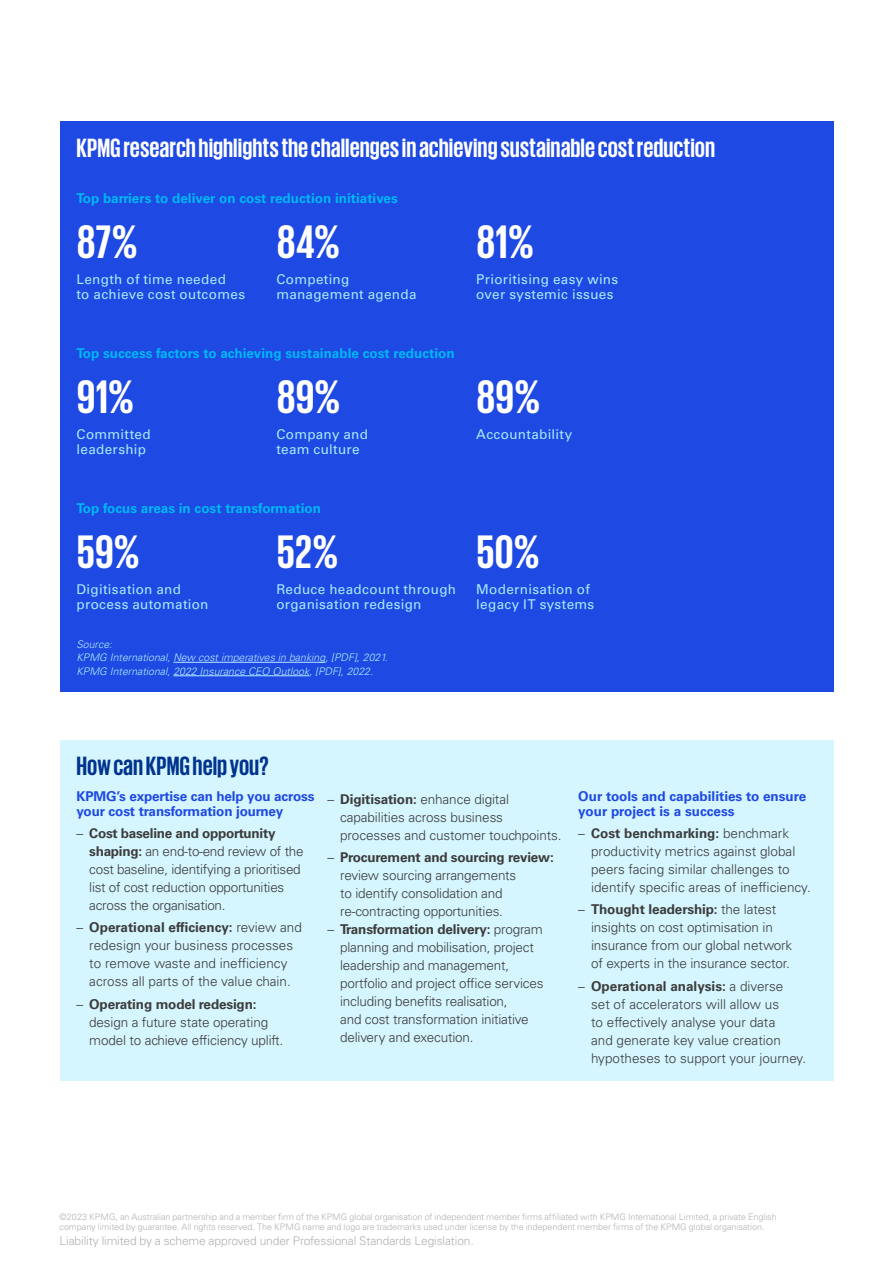
<style>
.page{position:relative;width:893px;height:1263px;background:#fff}
.page>*{position:absolute;margin:0;border:0;box-sizing:border-box;transform-origin:0 0}
.t1{font:700 48px "KPMG";letter-spacing:.005em;color:#fff}
.t2{font:700 27px "KPMG";color:#fff}
.t3{font:700 27px "KPMG";color:#00338d}
.t4{font:300 13.5px/18px "Univers LT Std";letter-spacing:-.01em;color:#3c3c3b}
.t5{font:13.5px/15px "Univers LT Std";letter-spacing:.025em;color:#aceaff}
.t6{font:700 13.5px "Univers LT Std";color:#00b8f5}
.t7{font:700 13.5px/15px "Univers LT Std";letter-spacing:-.01em;color:#1e49e2}
.t8{font:300 12px "Univers LT Std";letter-spacing:-.01em;color:#b3b2b2}
.t9{font:italic 300 10.5px/13.5px "Univers LT Std";color:#b4ecff}
.t10{font:300 9px/10.8px "Univers LT Std";letter-spacing:-.005em;color:#b3b2b2}
.s1{font-weight:700}
</style>
<div class="page">
<div style="left:60px;top:121px;width:773px;height:571px;background:#1e49e2"></div>
<hr style="left:173px;top:662px;width:152px;height:1px;background:#b4ecff">
<hr style="left:173px;top:675px;width:136px;height:1px;background:#b4ecff">
<div style="left:60px;top:740px;width:773px;height:340px;background:#d5f5ff"></div>
<h2 class="t2" style="left:77px;top:134px;width:640px">KPMG research highlights the challenges in achieving sustainable cost reduction</h2>
<p class="t6" style="left:77px;top:191px;width:323px">Top barriers to deliver on cost reduction initiatives</p>
<h1 class="t1" style="left:77px;top:218px;width:62px">87%</h1>
<h1 class="t1" style="left:277px;top:218px;width:65px">84%</h1>
<h1 class="t1" style="left:477px;top:218px;width:59px">81%</h1>
<p class="t5" style="left:77px;top:272px;width:170px">Length of time needed<br>to achieve cost outcomes</p>
<p class="t5" style="left:276px;top:272px;width:142px">Competing management agenda</p>
<p class="t5" style="left:476px;top:272px;width:144px">Prioritising easy wins over systemic issues</p>
<p class="t6" style="left:77px;top:345px;width:380px">Top success factors to achieving sustainable cost reduction</p>
<h1 class="t1" style="left:77px;top:373px;width:59px">91%</h1>
<h1 class="t1" style="left:277px;top:373px;width:65px">89%</h1>
<h1 class="t1" style="left:477px;top:373px;width:65px">89%</h1>
<p class="t5" style="left:77px;top:427px;width:76px">Committed leadership</p>
<p class="t5" style="left:276px;top:427px;width:93px">Company and team culture</p>
<p class="t5" style="left:476px;top:427px;width:98px">Accountability</p>
<p class="t6" style="left:77px;top:500px;width:246px">Top focus areas in cost transformation</p>
<h1 class="t1" style="left:77px;top:528px;width:64px">59%</h1>
<h1 class="t1" style="left:277px;top:528px;width:63px">52%</h1>
<h1 class="t1" style="left:477px;top:528px;width:65px">50%</h1>
<p class="t5" style="left:77px;top:581px;width:133px">Digitisation and process automation</p>
<p class="t5" style="left:276px;top:581px;width:181px">Reduce headcount through organisation redesign</p>
<p class="t5" style="left:476px;top:581px;width:120px">Modernisation of legacy IT systems</p>
<p class="t9" style="left:77px;top:637px;width:313px">Source:<br>KPMG International, New cost imperatives in banking, [PDF], 2021.<br>KPMG International, 2022 Insurance CEO Outlook, [PDF], 2022.</p>
<h2 class="t3" style="left:77px;top:752px;width:194px">How can KPMG help you?</h2>
<p class="t7" style="left:77px;top:789px;width:239px">KPMG’s expertise can help you across your cost transformation journey</p>
<p class="t4" style="left:89px;top:824px;width:216px;text-indent:-13px">– <span class="s1">Cost baseline and opportunity shaping:</span> an end-to-end review of the cost baseline, identifying a prioritised list of cost reduction opportunities across the organisation.</p>
<p class="t4" style="left:77px;top:919px;width:227px;text-align:center">– <span class="s1">Operational efficiency:</span> review and redesign your business processes<br>to remove waste and inefficiency across all parts of the value chain.</p>
<p class="t4" style="left:89px;top:995px;width:195px;text-indent:-13px">– <span class="s1">Operating model redesign: </span>design a future state operating model to achieve efficiency uplift.</p>
<p class="t4" style="left:340px;top:790px;width:223px;text-indent:-13px">– <span class="s1">Digitisation:</span> enhance digital capabilities across business processes and customer touchpoints.</p>
<p class="t4" style="left:340px;top:848px;width:215px;text-indent:-13px">– <span class="s1">Procurement and sourcing review: </span>review sourcing arrangements<br>to identify consolidation and re-contracting opportunities.</p>
<p class="t4" style="left:340px;top:920px;width:205px;text-indent:-13px">– <span class="s1">Transformation delivery:</span> program planning and mobilisation, project leadership and management, portfolio and project office services including benefits realisation,<br>and cost transformation initiative delivery and execution.</p>
<p class="t7" style="left:578px;top:789px;width:229px">Our tools and capabilities to ensure your project is a success</p>
<p class="t4" style="left:591px;top:824px;width:221px;text-indent:-13px">– <span class="s1">Cost benchmarking:</span> benchmark productivity metrics against global peers facing similar challenges to identify specific areas of inefficiency.</p>
<p class="t4" style="left:591px;top:901px;width:203px;text-indent:-13px">– <span class="s1">Thought leadership:</span> the latest insights on cost optimisation in insurance from our global network of experts in the insurance sector.</p>
<p class="t4" style="left:591px;top:977px;width:217px;text-indent:-13px">– <span class="s1">Operational analysis:</span> a diverse<br>set of accelerators will allow us<br>to effectively analyse your data<br>and generate key value creation hypotheses to support your journey.</p>
<p class="t10" style="left:60px;top:1211px;width:719px">©2023 KPMG, an Australian partnership and a member firm of the KPMG global organisation of independent member firms affiliated with KPMG International Limited, a private English company limited by guarantee. All rights reserved. The KPMG name and logo are trademarks used under license by the independent member firms of the KPMG global organisation.</p>
<p class="t8" style="left:60px;top:1233px;width:416px">Liability limited by a scheme approved under Professional Standards Legislation.</p>
</div>
